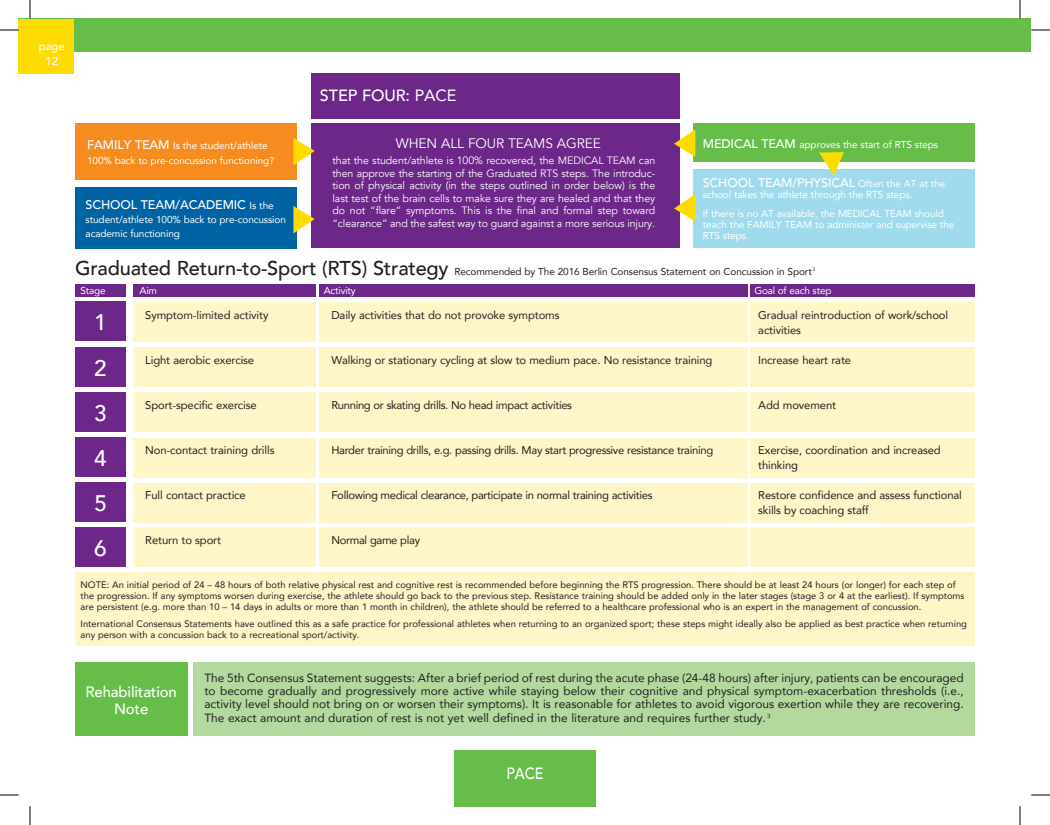
<style>
.page{position:relative;width:1050px;height:825px;background:#fff}
.page>*{position:absolute;margin:0;border:0;box-sizing:border-box;transform-origin:0 0}
.t1{font:500 22.5px/45.1px "Avenir";color:#fff;text-align:justify}
.t2{font:500 16.25px "Avenir";letter-spacing:-.01em;color:#fff}
.t3{font:500 16.25px "Avenir";letter-spacing:-.01em;color:#fff;scale:.88 1}
.t4{font:500 15px/17.5px "Avenir";letter-spacing:-.01em;color:#fff;text-align:center}
.t5{font:13.75px "Avenir";letter-spacing:-.01em;color:#fff}
.t6{font:500 12.5px "Avenir";letter-spacing:-.01em;color:#fff}
.t7{font:11.88px/13.5px "Avenir";color:#231f20;text-align:justify}
.t8{font:11.25px/15px "Avenir";letter-spacing:-.01em;color:#231f20}
.t9{font:11.25px "Avenir";letter-spacing:-.03em;color:#231f20}
.t10{font:500 11.25px/15px "Avenir";color:#fff;text-align:center}
.t11{font:10.62px/12.5px "Avenir";letter-spacing:-.01em;color:#fff;text-align:justify}
.t12{font:10px/15px "Avenir";letter-spacing:-.01em;color:#fff}
.t13{font:10px "Avenir";letter-spacing:-.01em;color:#231f20}
.t14{font:9.38px/11.2px "Avenir";color:#231f20}
.s1{font-weight:400}
.s2{font-weight:500;font-size:12.5px}
.s3{font-weight:400;font-size:10px}
.s4{font-weight:500;font-size:20px}
</style>
<div class="page">
<div style="left:75px;top:572px;width:900px;height:74px;background:#fef5c9"></div>
<div style="left:19px;top:19px;width:1012px;height:33px;background:#67bd4a"></div>
<div style="left:19px;top:19px;width:55px;height:55px;background:#ffdc01"></div>
<div style="left:454px;top:750px;width:142px;height:56px;background:#67bd4a"></div>
<div style="left:311px;top:73px;width:368px;height:46px;background:#6c2789"></div>
<div style="left:311px;top:123px;width:368px;height:125px;background:#6c2789"></div>
<div style="left:75px;top:123px;width:222px;height:56px;background:#f68b1f"></div>
<div style="left:75px;top:187px;width:222px;height:61px;background:#0063a4"></div>
<div style="left:693px;top:123px;width:282px;height:39px;background:#67bd4a"></div>
<div style="left:693px;top:169px;width:282px;height:79px;background:#9fdbec"></div>
<div style="left:75px;top:285px;width:51px;height:12px;background:#6c2789"></div>
<div style="left:133px;top:285px;width:183px;height:12px;background:#6c2789"></div>
<div style="left:319px;top:285px;width:428px;height:12px;background:#6c2789"></div>
<div style="left:751px;top:285px;width:224px;height:12px;background:#6c2789"></div>
<div style="left:133px;top:302px;width:183px;height:40px;background:#fef5c9"></div>
<div style="left:319px;top:302px;width:429px;height:40px;background:#fef5c9"></div>
<div style="left:751px;top:302px;width:224px;height:40px;background:#fef5c9"></div>
<div style="left:133px;top:348px;width:183px;height:39px;background:#fef5c9"></div>
<div style="left:319px;top:348px;width:429px;height:39px;background:#fef5c9"></div>
<div style="left:751px;top:348px;width:224px;height:39px;background:#fef5c9"></div>
<div style="left:133px;top:438px;width:183px;height:40px;background:#fef5c9"></div>
<div style="left:319px;top:438px;width:429px;height:40px;background:#fef5c9"></div>
<div style="left:751px;top:438px;width:224px;height:40px;background:#fef5c9"></div>
<div style="left:133px;top:392px;width:183px;height:40px;background:#fef5c9"></div>
<div style="left:319px;top:392px;width:429px;height:40px;background:#fef5c9"></div>
<div style="left:751px;top:392px;width:224px;height:40px;background:#fef5c9"></div>
<div style="left:133px;top:483px;width:183px;height:39px;background:#fef5c9"></div>
<div style="left:319px;top:483px;width:429px;height:39px;background:#fef5c9"></div>
<div style="left:751px;top:483px;width:224px;height:39px;background:#fef5c9"></div>
<div style="left:133px;top:528px;width:183px;height:39px;background:#fef5c9"></div>
<div style="left:319px;top:528px;width:429px;height:39px;background:#fef5c9"></div>
<div style="left:751px;top:528px;width:224px;height:39px;background:#fef5c9"></div>
<div style="left:75px;top:302px;width:51px;height:39px;background:#6c2789"></div>
<div style="left:75px;top:348px;width:51px;height:39px;background:#6c2789"></div>
<div style="left:75px;top:393px;width:51px;height:39px;background:#6c2789"></div>
<div style="left:75px;top:438px;width:51px;height:39px;background:#6c2789"></div>
<div style="left:75px;top:482px;width:51px;height:40px;background:#6c2789"></div>
<div style="left:75px;top:528px;width:50px;height:39px;background:#6c2789"></div>
<svg style="left:293px;top:138px;width:22px;height:27px"></svg>
<svg style="left:293px;top:206px;width:22px;height:27px"></svg>
<svg style="left:674px;top:194px;width:21px;height:28px"></svg>
<svg style="left:674px;top:129px;width:21px;height:28px"></svg>
<svg style="left:819px;top:152px;width:25px;height:24px"></svg>
<div style="left:75px;top:662px;width:113px;height:74px;background:#67bd4a"></div>
<div style="left:193px;top:662px;width:782px;height:74px;background:#b3d99e"></div>
<svg style="left:0;top:29px;width:19px;height:2px"></svg>
<svg style="left:1031px;top:29px;width:19px;height:2px"></svg>
<svg style="left:0;top:794px;width:19px;height:2px"></svg>
<svg style="left:1031px;top:794px;width:19px;height:2px"></svg>
<svg style="left:29px;top:0;width:2px;height:19px"></svg>
<svg style="left:29px;top:806px;width:2px;height:19px"></svg>
<svg style="left:1019px;top:0;width:2px;height:19px"></svg>
<svg style="left:1019px;top:806px;width:2px;height:19px"></svg>
<p class="t10" style="left:39px;top:38px;width:27px">page<br>12</p>
<h2 class="t2" style="left:320px;top:81px;width:138px">STEP FOUR: <span class="s1">PACE</span></h2>
<p class="t12" style="left:87px;top:138px;width:188px"><span class="s2">FAMILY TEAM</span> Is the student/athlete<br>100% back to pre-concussion functioning?</p>
<h3 class="t6" style="left:86px;top:194px;width:190px">SCHOOL TEAM/ACADEMIC <span class="s3">Is the</span></h3>
<p class="t12" style="left:86px;top:212px;width:202px;line-height:13.8px">student/athlete 100% back to pre-concussion academic functioning</p>
<h3 class="t5" style="left:396px;top:135px;width:207px">WHEN ALL FOUR TEAMS AGREE</h3>
<p class="t11" style="left:332px;top:154px;width:324px">that the student/athlete is 100% recovered, the MEDICAL TEAM can then approve the starting of the Graduated RTS steps. The introduc&shy;tion of physical activity (in the steps outlined in order below) is the last test of the brain cells to make sure they are healed and that they do not “flare” symptoms. This is the final and formal step toward “clearance” and the safest way to guard against a more serious injury.</p>
<p class="t12" style="left:703px;top:137px;width:237px"><span class="s2">MEDICAL TEAM</span> approves the start of RTS steps</p>
<h3 class="t6" style="left:703px;top:171px;width:244px">SCHOOL TEAM/PHYSICAL <span class="s3">Often the AT at the</span></h3>
<p class="t12" style="left:703px;top:185px;width:243px;line-height:18.8px">school takes the athlete through the RTS steps.<br>If there is no AT available, the MEDICAL TEAM should</p>
<p class="t12" style="left:703px;top:218px;width:253px;line-height:11.2px">teach the FAMILY TEAM to administer and supervise the<br>RTS steps.</p>
<p class="t13" style="left:75px;top:263px;width:742px"><span class="s4">Graduated Return-to-Sport (RTS) Strategy</span> Recommended by The 2016 Berlin Consensus Statement on Concussion in Sport<sup>3</sup></p>
<p class="t12" style="left:81px;top:282px;width:27px">Stage</p>
<h1 class="t1" style="left:94px;top:298px;width:14px">1<br>2<br>3<br>4<br>5<br>6</h1>
<p class="t12" style="left:140px;top:282px;width:19px">Aim</p>
<p class="t12" style="left:324px;top:282px;width:33px">Activity</p>
<p class="t12" style="left:755px;top:283px;width:78px">Goal of each step</p>
<p class="t8" style="left:145px;top:308px;width:125px">Symptom-limited activity</p>
<p class="t8" style="left:331px;top:308px;width:230px">Daily activities that do not provoke symptoms</p>
<p class="t8" style="left:758px;top:308px;width:191px">Gradual reintroduction of work/school activities</p>
<p class="t8" style="left:145px;top:353px;width:110px">Light aerobic exercise</p>
<p class="t8" style="left:331px;top:353px;width:383px">Walking or stationary cycling at slow to medium pace. No resistance training</p>
<p class="t8" style="left:758px;top:353px;width:94px">Increase heart rate</p>
<p class="t8" style="left:145px;top:398px;width:113px">Sport-specific exercise</p>
<p class="t9" style="left:331px;top:396px;width:242px">Running or skating drills. No head impact activities</p>
<p class="t8" style="left:758px;top:398px;width:79px">Add movement</p>
<p class="t8" style="left:145px;top:443px;width:131px">Non-contact training drills</p>
<p class="t9" style="left:331px;top:441px;width:383px">Harder training drills, e.g. passing drills. May start progressive resistance training</p>
<p class="t8" style="left:758px;top:443px;width:184px">Exercise, coordination and increased thinking</p>
<p class="t8" style="left:145px;top:488px;width:102px">Full contact practice</p>
<p class="t9" style="left:331px;top:486px;width:323px">Following medical clearance, participate in normal training activities</p>
<p class="t8" style="left:758px;top:488px;width:205px">Restore confidence and assess functional skills by coaching staff</p>
<p class="t8" style="left:145px;top:533px;width:77px">Return to sport</p>
<p class="t9" style="left:331px;top:531px;width:90px">Normal game play</p>
<p class="t14" style="left:81px;top:578px;width:885px">NOTE: An initial period of 24 – 48 hours of both relative physical rest and cognitive rest is recommended before beginning the RTS progression. There should be at least 24 hours (or longer) for each step of the progression. If any symptoms worsen during exercise, the athlete should go back to the previous step. Resistance training should be added only in the later stages (stage 3 or 4 at the earliest). If symptoms are persistent (e.g. more than 10 – 14 days in adults or more than 1 month in children), the athlete should be referred to a healthcare professional who is an expert in the management of concussion.</p>
<p class="t14" style="left:81px;top:618px;width:888px">International Consensus Statements have outlined this as a safe practice for professional athletes when returning to an organized sport; these steps might ideally also be applied as best practice when returning any person with a concussion back to a recreational sport/activity.</p>
<h3 class="t4" style="left:86px;top:682px;width:93px">Rehabilitation<br>Note</h3>
<p class="t7" style="left:204px;top:670px;width:761px">The 5th Consensus Statement suggests: After a brief period of rest during the acute phase (24-48 hours) after injury, patients can be encouraged to become gradually and progressively more active while staying below their cognitive and physical symptom-exacerbation thresholds (i.e., activity level should not bring on or worsen their symptoms). It is reasonable for athletes to avoid vigorous exertion while they are recovering.<br>The exact amount and duration of rest is not yet well defined in the literature and requires further study. <sup>3</sup></p>
<h2 class="t3" style="left:507px;top:759px;width:43px">PACE</h2>
</div>
